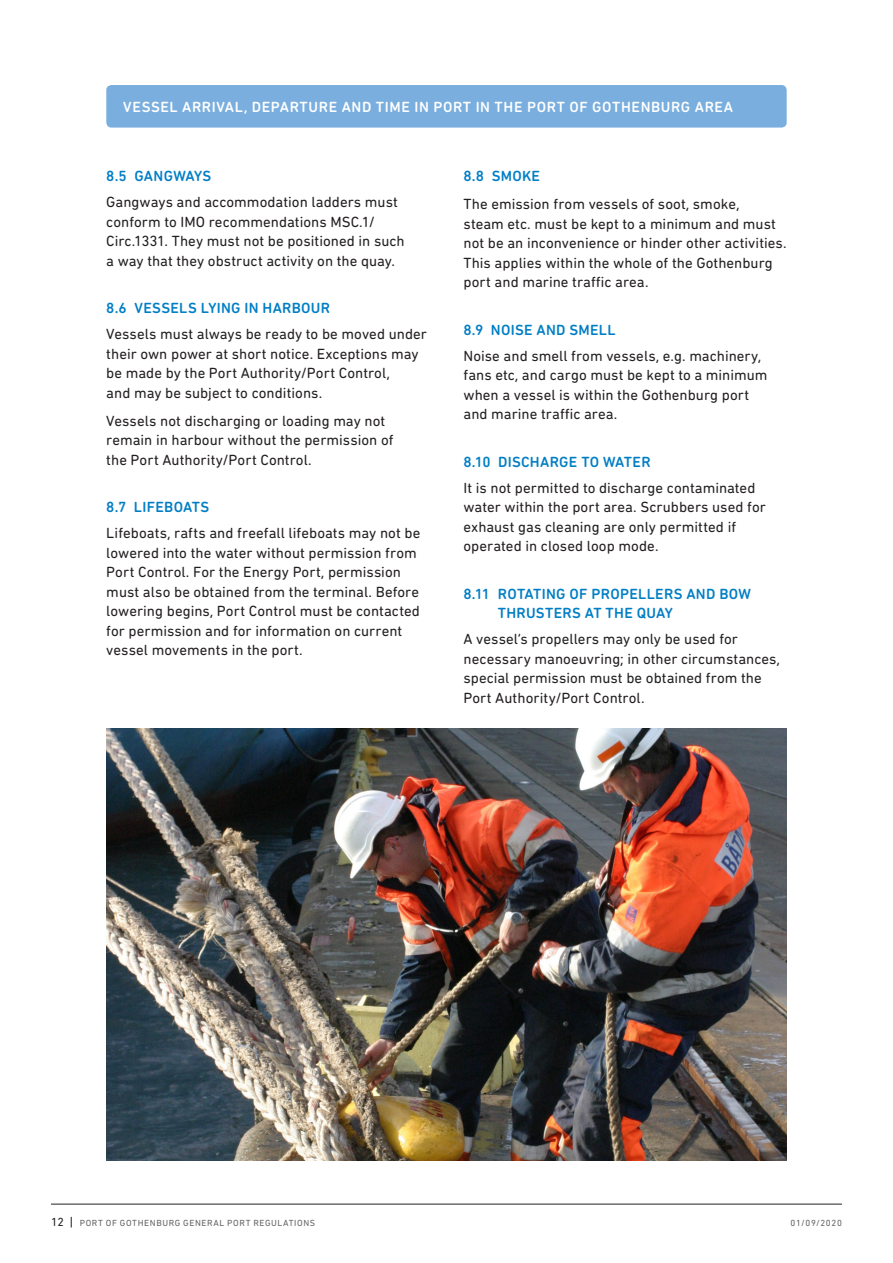
<style>
.page{position:relative;width:893px;height:1263px;background:#fff}
.page>*{position:absolute;margin:0;border:0;box-sizing:border-box;transform-origin:0 0}
.Brödtext_10_13{font:15px/19.5px "DIN Next Rounded LT Pro";color:#231f20}
._1__Underrubrik_10_1{font:500 15px/19.5px "DIN Next Rounded LT Pro";letter-spacing:.02em;color:#007ec5}
.Brödtext_10_13-2{font:500 15px "DIN Next Rounded LT Pro";letter-spacing:.04em;color:#fff}
.Brödtext_10_13-3{font:500 15px "DIN Next Rounded LT Pro";letter-spacing:.02em;color:#007ec5}
.t1{font:12px "DIN Next Rounded LT Pro";color:#231f20}
.t2{font:9px "DIN Next Rounded LT Pro";letter-spacing:.065em;color:#636366}
</style>
<div class="page">
<hr style="left:51px;top:1204px;width:791px;height:1px;background:#231f20">
<div style="left:106px;top:85px;width:681px;height:43px;background:#79aede;border-radius:5px"></div>
<img style="left:106px;top:729px;width:681px;height:432px">
<p class="Brödtext_10_13-2" style="left:123px;top:98px;width:611px">VESSEL ARRIVAL, DEPARTURE AND TIME IN PORT IN THE PORT OF GOTHENBURG AREA</p>
<p class="_1__Underrubrik_10_1" style="left:106px;top:166px;width:107px">8.5 GANGWAYS</p>
<p class="Brödtext_10_13" style="left:106px;top:192px;width:300px">Gangways and accommodation ladders must conform to IMO recommendations MSC.1/ Circ.1331. They must not be positioned in such a way that they obstruct activity on the quay.</p>
<p class="_1__Underrubrik_10_1" style="left:106px;top:298px;width:225px">8.6 VESSELS LYING IN HARBOUR</p>
<p class="Brödtext_10_13" style="left:106px;top:324px;width:322px">Vessels must always be ready to be moved under their own power at short notice. Exceptions may be made by the Port Authority/Port Control,<br>and may be subject to conditions.</p>
<p class="Brödtext_10_13" style="left:106px;top:411px;width:289px">Vessels not discharging or loading may not remain in harbour without the permission of the Port Authority/Port Control.</p>
<p class="_1__Underrubrik_10_1" style="left:106px;top:497px;width:104px">8.7 LIFEBOATS</p>
<p class="Brödtext_10_13" style="left:106px;top:523px;width:316px">Lifeboats, rafts and freefall lifeboats may not be lowered into the water without permission from Port Control. For the Energy Port, permission must also be obtained from the terminal. Before lowering begins, Port Control must be contacted for permission and for information on current vessel movements in the port.</p>
<p class="Brödtext_10_13-3" style="left:463px;top:168px;width:78px">8.8 SMOKE</p>
<p class="Brödtext_10_13" style="left:463px;top:194px;width:325px">The emission from vessels of soot, smoke,<br>steam etc. must be kept to a minimum and must not be an inconvenience or hinder other activities.<br>This applies within the whole of the Gothenburg port and marine traffic area.</p>
<p class="_1__Underrubrik_10_1" style="left:463px;top:320px;width:154px">8.9 NOISE AND SMELL</p>
<p class="Brödtext_10_13" style="left:463px;top:346px;width:305px">Noise and smell from vessels, e.g. machinery, fans etc, and cargo must be kept to a minimum when a vessel is within the Gothenburg port and marine traffic area.</p>
<p class="_1__Underrubrik_10_1" style="left:463px;top:452px;width:189px">8.10 DISCHARGE TO WATER</p>
<p class="Brödtext_10_13" style="left:463px;top:478px;width:304px">It is not permitted to discharge contaminated water within the port area. Scrubbers used for exhaust gas cleaning are only permitted if operated in closed loop mode.</p>
<p class="_1__Underrubrik_10_1" style="left:498px;top:584px;width:255px;text-indent:-34px">8.11 ROTATING OF PROPELLERS AND BOW<br>THRUSTERS AT THE QUAY</p>
<p class="Brödtext_10_13" style="left:463px;top:629px;width:318px">A vessel’s propellers may only be used for necessary manoeuvring; in other circumstances, special permission must be obtained from the Port Authority/Port Control.</p>
<p class="t1" style="left:51px;top:1215px;width:15px">12</p>
<p class="t2" style="left:80px;top:1217px;width:237px">PORT OF GOTHENBURG GENERAL PORT REGULATIONS</p>
<p class="t2" style="left:790px;top:1217px;width:53px">01/09/2020</p>
</div>
